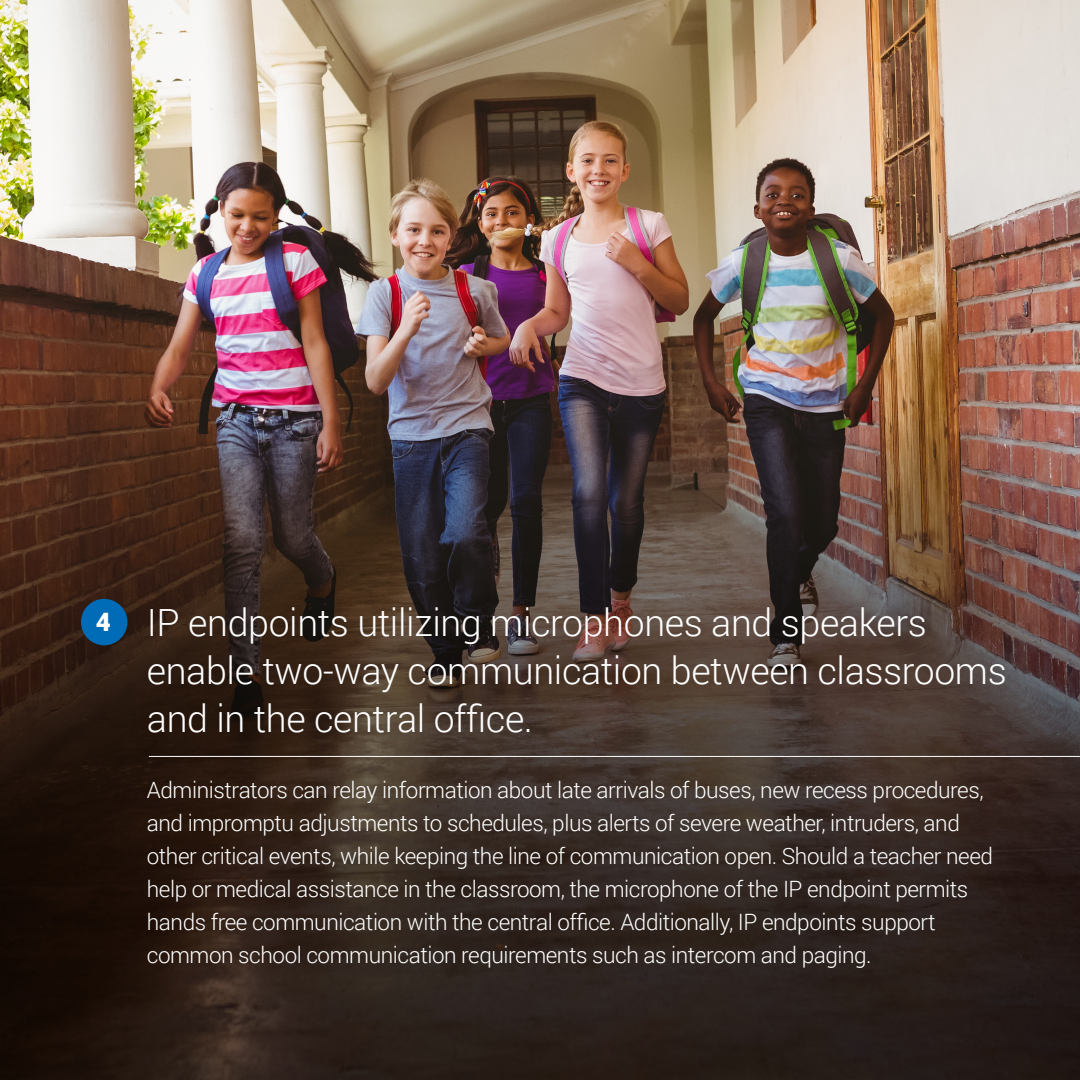
<style>
.page{position:relative;width:1080px;height:1080px;background:#fff}
.page>*{position:absolute;margin:0;border:0;box-sizing:border-box;transform-origin:0 0}
.t1{font:300 37.5px/48px "Roboto";letter-spacing:-.01em;color:#fff}
.t2{font:900 25.95px "Roboto";color:#fff}
.t3{font:300 22.5px/33px "Roboto";letter-spacing:-.02em;color:#fff}
</style>
<div class="page">
<img style="left:0;top:0;width:1080px;height:1080px">
<hr style="left:149px;top:756px;width:931px;height:1px;background:#fff">
<div style="left:81px;top:599px;width:46px;height:46px;background:#006bb6;border-radius:50%"></div>
<p class="t2" style="left:96px;top:604px;width:17px">4</p>
<p class="t1" style="left:147px;top:597px;width:862px">IP endpoints utilizing microphones and speakers enable two-way communication between classrooms and in the central office.</p>
<p class="t3" style="left:147px;top:773px;width:848px">Administrators can relay information about late arrivals of buses, new recess procedures, and impromptu adjustments to schedules, plus alerts of severe weather, intruders, and other critical events, while keeping the line of communication open. Should a teacher need help or medical assistance in the classroom, the microphone of the IP endpoint permits hands free communication with the central office. Additionally, IP endpoints support common school communication requirements such as intercom and paging.</p>
</div>
